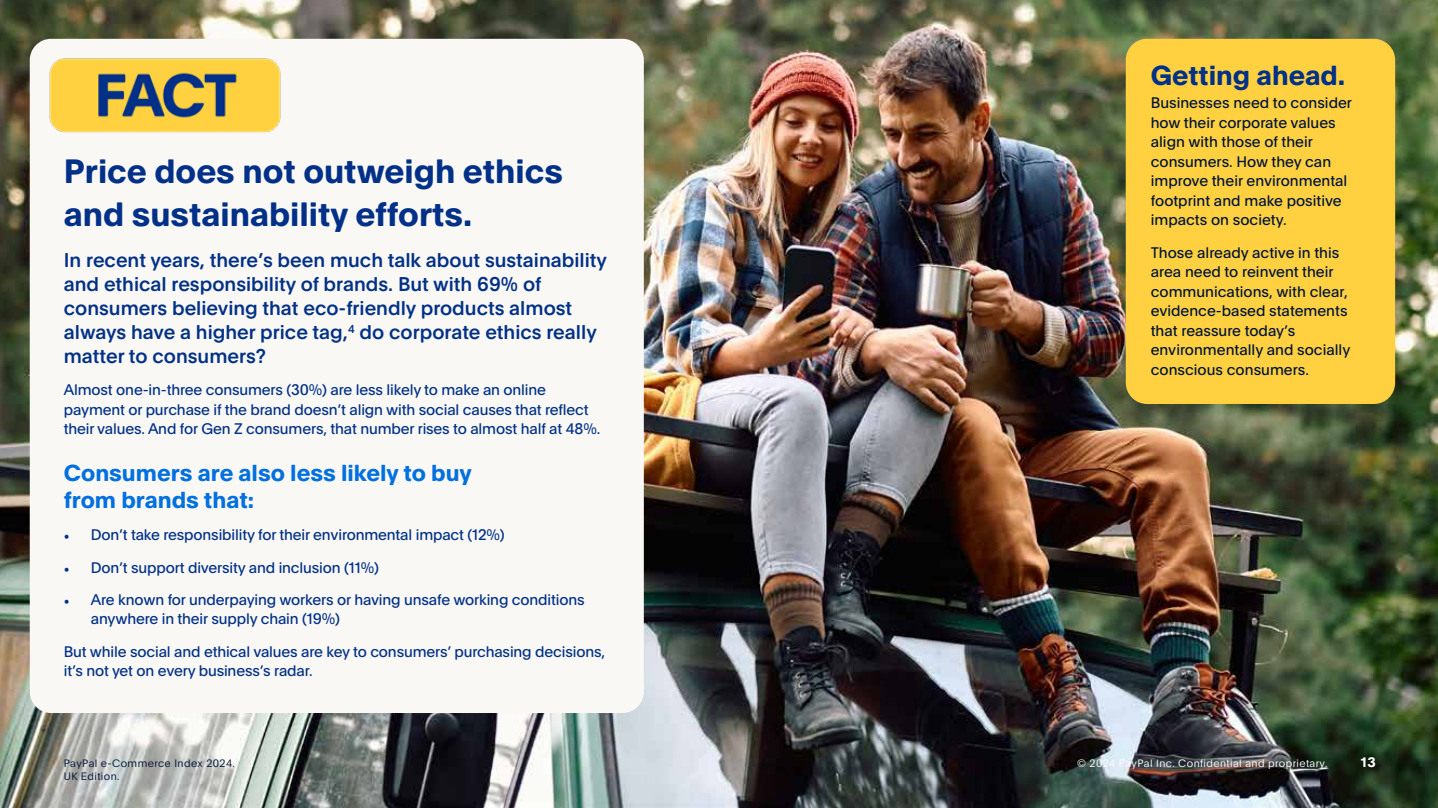
<style>
.page{position:relative;width:1438px;height:808px;background:#fff}
.page>*{position:absolute;margin:0;border:0;box-sizing:border-box;transform-origin:0 0}
.t1{font:700 33px/43.2px "Pay Pal Open";color:#003087}
.t2{font:700 27px "Pay Pal Open";color:#003087}
.t3{font:700 22.65px/27.2px "Pay Pal Open";color:#0070e0}
.t4{font:500 19.5px/24px "Pay Pal Open";color:#003087}
.t5{font:15px/19.5px "Pay Pal Open";letter-spacing:-.01em;color:#003087}
.t6{font:15px/19.5px "Pay Pal Open";color:#001435}
.t7{font:700 13.5px "Pay Pal Open";color:#fff}
.t8{font:300 10.5px "Pay Pal Open";letter-spacing:.04em;color:#fff}
.t9{font:300 10.5px "Pay Pal Open";letter-spacing:.04em;color:#001435}
.s1{font-family:"Minion Pro"}
</style>
<div class="page">
<img style="left:0;top:0;width:1437px;height:808px">
<div style="left:30px;top:39px;width:613px;height:674px;background:#faf8f5;border-radius:21px"></div>
<img style="left:30px;top:44px;width:251px;height:89px">
<div style="left:1125px;top:39px;width:269px;height:365px;background:#ffd140;border-radius:21px"></div>
<h1 class="t1" style="left:64px;top:147px;width:500px">Price does not outweigh ethics and sustainability efforts.</h1>
<p class="t4" style="left:64px;top:247px;width:544px">In recent years, there’s been much talk about sustainability and ethical responsibility of brands. But with 69% of consumers believing that eco-friendly products almost always have a higher price tag,<sup>4</sup> do corporate ethics really matter to consumers?</p>
<p class="t5" style="left:64px;top:379px;width:538px">Almost one-in-three consumers (30%) are less likely to make an online payment or purchase if the brand doesn’t align with social causes that reflect their values. And for Gen Z consumers, that number rises to almost half at 48%.</p>
<h3 class="t3" style="left:64px;top:458px;width:409px">Consumers are also less likely to buy from brands that:</h3>
<p class="t5" style="left:64px;top:524px;width:442px"><span class="s1">•</span> Don’t take responsibility for their environmental impact (12%)</p>
<p class="t5" style="left:64px;top:557px;width:316px"><span class="s1">•</span> Don’t support diversity and inclusion (11%)</p>
<p class="t5" style="left:91px;top:589px;width:495px;text-indent:-27px"><span class="s1">•</span> Are known for underpaying workers or having unsafe working conditions anywhere in their supply chain (19%)</p>
<p class="t5" style="left:64px;top:641px;width:543px">But while social and ethical values are key to consumers’ purchasing decisions, it’s not yet on every business’s radar.</p>
<h2 class="t2" style="left:1150px;top:56px;width:196px">Getting ahead.</h2>
<p class="t6" style="left:1150px;top:93px;width:203px">Businesses need to consider how their corporate values align with those of their consumers. How they can improve their environmental footprint and make positive impacts on society.</p>
<p class="t6" style="left:1150px;top:242px;width:201px">Those already active in this area need to reinvent their communications, with clear, evidence-based statements that reassure today’s environmentally and socially conscious consumers.</p>
<p class="t9" style="left:64px;top:756px;width:173px">PayPal e-Commerce Index 2024.</p>
<p class="t7" style="left:1360px;top:753px;width:16px">13</p>
<p class="t9" style="left:64px;top:769px;width:57px">UK Edition.</p>
<p class="t8" style="left:1077px;top:756px;width:252px">© 2024 PayPal Inc. Confidential and proprietary.</p>
</div>
